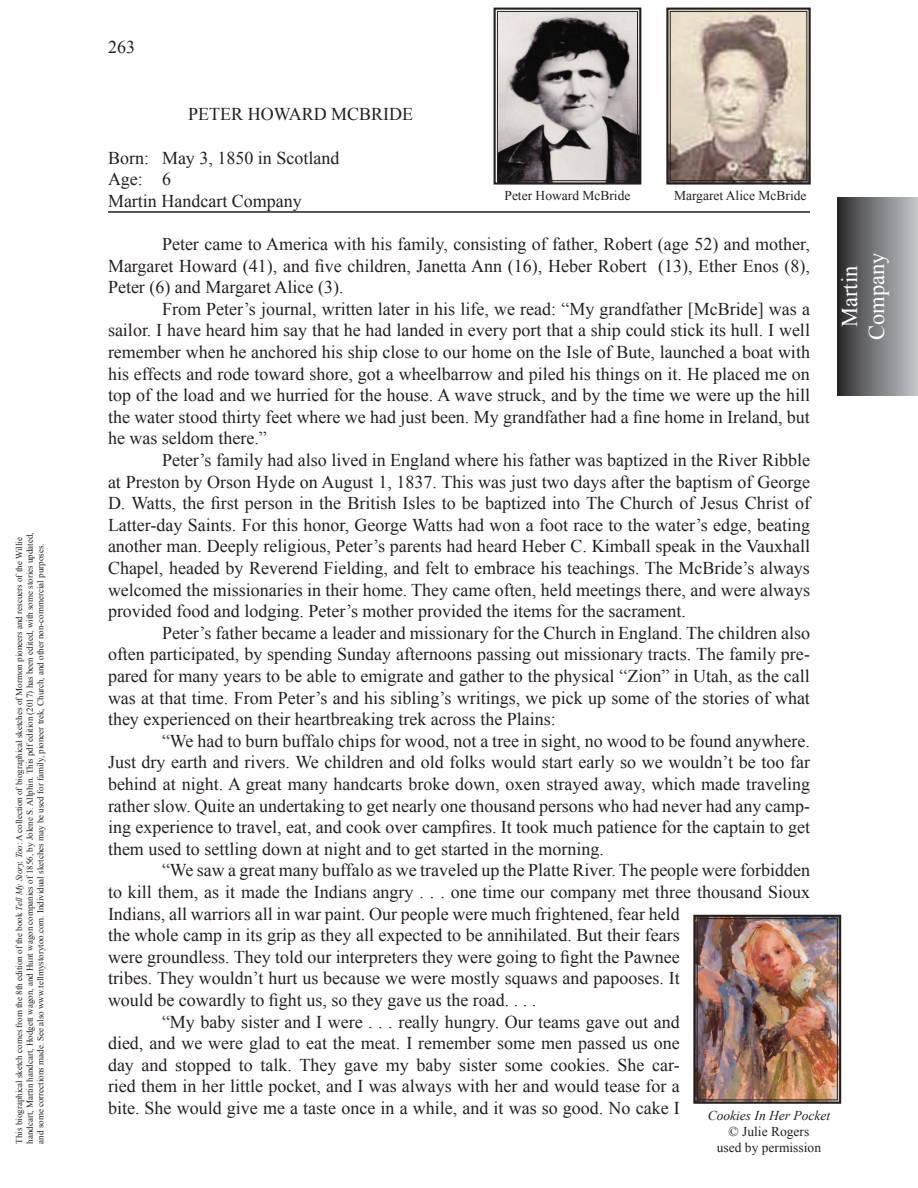
<style>
.page{position:relative;width:918px;height:1188px;background:#fff}
.page>*{position:absolute;margin:0;border:0;box-sizing:border-box;transform-origin:0 0}
.t1{font:22.5px/27px "Times New Roman";color:#fff;text-align:center}
.t2{font:18px/21.6px "Times New Roman";color:#231f20;text-align:justify}
.t3{font:13.5px "Times New Roman";color:#231f20}
.t4{font:italic 13.5px "Times New Roman";color:#231f20}
.t5{font:9px/10.8px "Times New Roman";color:#231f20}
.s1{font-style:italic}
</style>
<div class="page">
<div style="left:837px;top:198px;width:81px;height:197px;background:linear-gradient(to right,#2c2c2e,#c7c9cd)"></div>
<hr style="left:108px;top:211px;width:702px;height:2px;background:#231f20">
<svg style="left:666px;top:7px;width:145px;height:178px;background:#b7a99b"></svg>
<div style="left:670px;top:11px;width:137px;height:170px;border:1px solid #231f20"></div>
<svg style="left:493px;top:7px;width:149px;height:178px;background:#868281"></svg>
<div style="left:497px;top:11px;width:141px;height:170px;border:1px solid #231f20"></div>
<img style="left:693px;top:914px;width:149px;height:190px">
<div style="left:697px;top:918px;width:141px;height:182px;border:1px solid #231f20"></div>
<p class="t5" style="left:13px;top:1144px;width:613px;rotate:-90deg">This biographical sketch comes from the 8th edition of the book <span class="s1">Tell My Story, Too</span>: A collection of biographical sketches of Mormon pioneers and rescuers of the Willie handcart, Martin handcart, Hodgett wagon, and Hunt wagon companies of 1856, by Jolene S. Allphin. This pdf edition (2017) has been edited, with some stories updated, and some corrections made. See also www.tellmystorytoo.com. Individual sketches may be used for family, pioneer trek, Church, and other non-commercial purposes.</p>
<p class="t2" style="left:108px;top:36px;width:28px">263</p>
<p class="t2" style="left:188px;top:103px;width:226px">PETER HOWARD MCBRIDE</p>
<p class="t2" style="left:108px;top:147px;width:233px">Born: May 3, 1850 in Scotland</p>
<p class="t2" style="left:108px;top:168px;width:64px">Age: 6</p>
<p class="t2" style="left:108px;top:190px;width:195px">Martin Handcart Company</p>
<p class="t2" style="left:108px;top:233px;width:704px;text-indent:54px">Peter came to America with his family, consisting of father, Robert (age 52) and mother, Margaret Howard (41), and five children, Janetta Ann (16), Heber Robert (13), Ether Enos (8), Peter (6) and Margaret Alice (3).</p>
<p class="t2" style="left:108px;top:298px;width:704px;text-indent:54px">From Peter’s journal, written later in his life, we read: “My grandfather [McBride] was a sailor. I have heard him say that he had landed in every port that a ship could stick its hull. I well remember when he anchored his ship close to our home on the Isle of Bute, launched a boat with his effects and rode toward shore, got a wheelbarrow and piled his things on it. He placed me on top of the load and we hurried for the house. A wave struck, and by the time we were up the hill the water stood thirty feet where we had just been. My grandfather had a fine home in Ireland, but he was seldom there.”</p>
<p class="t2" style="left:108px;top:449px;width:704px;text-indent:54px">Peter’s family had also lived in England where his father was baptized in the River Ribble at Preston by Orson Hyde on August 1, 1837. This was just two days after the baptism of George D. Watts, the first person in the British Isles to be baptized into The Church of Jesus Christ of Latter-day Saints. For this honor, George Watts had won a foot race to the water’s edge, beating another man. Deeply religious, Peter’s parents had heard Heber C. Kimball speak in the Vauxhall Chapel, headed by Reverend Fielding, and felt to embrace his teachings. The McBride’s always welcomed the missionaries in their home. They came often, held meetings there, and were always provided food and lodging. Peter’s mother provided the items for the sacrament.</p>
<p class="t2" style="left:108px;top:622px;width:704px;text-indent:54px">Peter’s father became a leader and missionary for the Church in England. The children also often participated, by spending Sunday afternoons passing out missionary tracts. The family pre&shy;pared for many years to be able to emigrate and gather to the physical “Zion” in Utah, as the call was at that time. From Peter’s and his sibling’s writings, we pick up some of the stories of what they experienced on their heartbreaking trek across the Plains:</p>
<p class="t2" style="left:108px;top:730px;width:704px;text-indent:54px">“We had to burn buffalo chips for wood, not a tree in sight, no wood to be found anywhere.<br>Just dry earth and rivers. We children and old folks would start early so we wouldn’t be too far behind at night. A great many handcarts broke down, oxen strayed away, which made traveling rather slow. Quite an undertaking to get nearly one thousand persons who had never had any camp&shy;ing experience to travel, eat, and cook over campfires. It took much patience for the captain to get them used to settling down at night and to get started in the morning.</p>
<p class="t2" style="left:108px;top:859px;width:704px;text-align:left;text-indent:54px">“We saw a great many buffalo as we traveled up the Platte River. The people were forbidden to kill them, as it made the Indians angry . . . one time our company met three thousand Sioux Indians, all warriors all in war paint. Our people were much frightened, fear held<br>the whole camp in its grip as they all expected to be annihilated. But their fears<br>were groundless. They told our interpreters they were going to fight the Pawnee<br>tribes. They wouldn’t hurt us because we were mostly squaws and papooses. It<br>would be cowardly to fight us, so they gave us the road. . . .</p>
<p class="t2" style="left:108px;top:1011px;width:573px;text-indent:54px">“My baby sister and I were . . . really hungry. Our teams gave out and died, and we were glad to eat the meat. I remember some men passed us one day and stopped to talk. They gave my baby sister some cookies. She car&shy;ried them in her little pocket, and I was always with her and would tease for a bite. She would give me a taste once in a while, and it was so good. No cake I</p>
<p class="t3" style="left:504px;top:187px;width:127px">Peter Howard McBride</p>
<p class="t3" style="left:674px;top:187px;width:134px">Margaret Alice McBride</p>
<p class="t4" style="left:708px;top:1106px;width:124px">Cookies In Her Pocket</p>
<p class="t3" style="left:729px;top:1122px;width:82px">© Julie Rogers</p>
<p class="t3" style="left:717px;top:1138px;width:106px">used by permission</p>
<p class="t1" style="left:836px;top:340px;width:89px;rotate:-90deg">Martin<br>Company</p>
</div>
